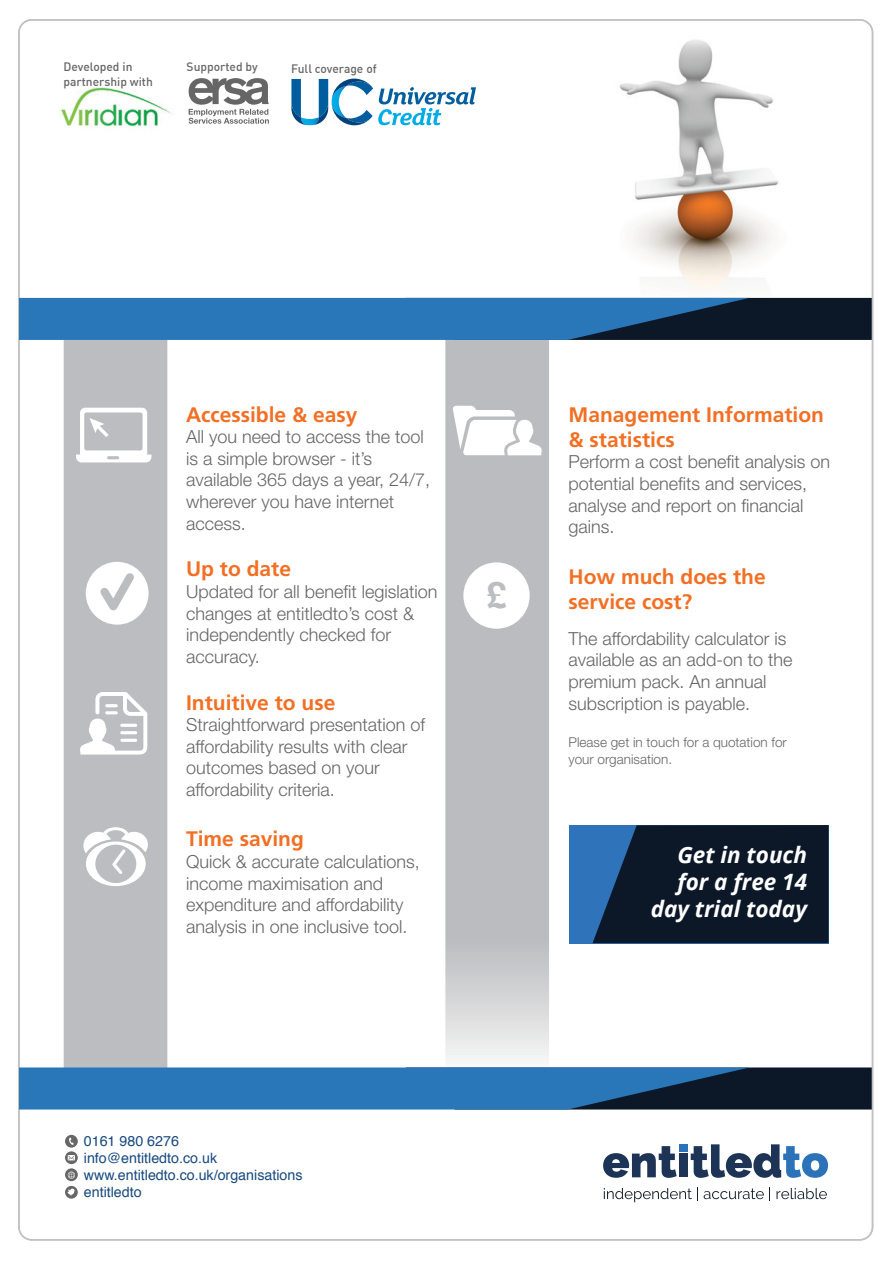
<style>
.page{position:relative;width:893px;height:1263px;background:#fff}
.page>*{position:absolute;margin:0;border:0;box-sizing:border-box;transform-origin:0 0}
.t1{font:700 36.6px "Helvetica";color:#bcbdc0}
.t2{font:italic 700 22.5px/27px "Open Sans";color:#fff;text-align:right}
.t3{font:700 21px/25.2px "Frutiger LT Std";color:#f26f24}
.t4{font:300 18px/21.6px "Helvetica Neue LT Std";color:#666}
.t5{font:14.25px/17.1px "Helvetica";color:#174a7f}
.t6{font:300 13.5px/16.2px "Helvetica Neue LT Std";color:#666}
.t7{font:500 12px "DIN";color:#666}
</style>
<div class="page">
<img style="left:557px;top:40px;width:297px;height:258px">
<svg style="left:445px;top:340px;width:104px;height:721px;background:#c0c1c4"></svg>
<div style="left:64px;top:320px;width:103px;height:768px;background:#bcbdc0;border-radius:9px"></div>
<svg style="left:80px;top:692px;width:67px;height:62px"></svg>
<svg style="left:86px;top:562px;width:63px;height:63px"></svg>
<svg style="left:83px;top:827px;width:65px;height:59px"></svg>
<svg style="left:76px;top:408px;width:75px;height:54px"></svg>
<svg style="left:453px;top:406px;width:89px;height:49px"></svg>
<svg style="left:463px;top:562px;width:67px;height:67px"></svg>
<div style="left:467px;top:566px;width:60px;height:60px;background:#fff;border-radius:50%"></div>
<div style="left:65px;top:1186px;width:13px;height:12px;background:#676666;border-radius:50%"></div>
<svg style="left:68px;top:1188px;width:7px;height:8px"></svg>
<div style="left:65px;top:1135px;width:13px;height:12px;background:#676666;border-radius:50%"></div>
<svg style="left:69px;top:1137px;width:5px;height:8px"></svg>
<svg style="left:65px;top:1168px;width:13px;height:13px"></svg>
<svg style="left:68px;top:1171px;width:7px;height:8px"></svg>
<svg style="left:65px;top:1151px;width:13px;height:13px"></svg>
<svg style="left:68px;top:1155px;width:7px;height:5px"></svg>
<svg style="left:19px;top:1067px;width:853px;height:42px;background:#236095"></svg>
<svg style="left:20px;top:298px;width:852px;height:42px;background:#225f94"></svg>
<div style="left:569px;top:825px;width:259px;height:118px;background:#2f74ba"></div>
<svg style="left:592px;top:825px;width:236px;height:118px;background:#0f2136"></svg>
<svg style="left:603px;top:1146px;width:74px;height:32px"></svg>
<div style="left:679px;top:1153px;width:9px;height:24px;background:#1d3457"></div>
<svg style="left:604px;top:1187px;width:94px;height:15px"></svg>
<svg style="left:704px;top:1187px;width:66px;height:14px"></svg>
<svg style="left:776px;top:1188px;width:51px;height:11px"></svg>
<div style="left:679px;top:1144px;width:9px;height:7px;background:#2c72b9"></div>
<svg style="left:691px;top:1144px;width:137px;height:34px"></svg>
<img style="left:61px;top:87px;width:112px;height:40px">
<svg style="left:189px;top:78px;width:80px;height:46px"></svg>
<svg style="left:291px;top:79px;width:185px;height:46px"></svg>
<p class="t7" style="left:64px;top:59px;width:70px">Developed in</p>
<p class="t7" style="left:187px;top:59px;width:73px">Supported by</p>
<p class="t7" style="left:64px;top:74px;width:91px">partnership with</p>
<p class="t7" style="left:291px;top:61px;width:87px">Full coverage of</p>
<p class="t3" style="left:186px;top:402px;width:173px">Accessible &amp; easy</p>
<p class="t4" style="left:186px;top:426px;width:246px">All you need to access the tool is a simple browser - it’s available 365 days a year, 24/7, wherever you have internet access.</p>
<p class="t3" style="left:186px;top:557px;width:107px">Up to date</p>
<p class="t4" style="left:186px;top:580px;width:253px">Updated for all benefit legislation changes at entitledto’s cost &amp; independently checked for accuracy.</p>
<p class="t3" style="left:186px;top:690px;width:151px">Intuitive to use</p>
<p class="t4" style="left:186px;top:714px;width:241px">Straightforward presentation of affordability results with clear outcomes based on your affordability criteria.</p>
<p class="t3" style="left:186px;top:827px;width:119px">Time saving</p>
<p class="t4" style="left:186px;top:850px;width:235px">Quick &amp; accurate calculations, income maximisation and expenditure and affordability analysis in one inclusive tool.</p>
<h1 class="t1" style="left:486px;top:565px;width:22px">£</h1>
<p class="t3" style="left:568px;top:402px;width:257px">Management Information &amp; statistics</p>
<p class="t4" style="left:568px;top:451px;width:263px">Perform a cost benefit analysis on potential benefits and services, analyse and report on financial gains.</p>
<p class="t3" style="left:568px;top:564px;width:199px">How much does the service cost?</p>
<p class="t4" style="left:568px;top:627px;width:226px">The affordability calculator is available as an add-on to the premium pack. An annual subscription is payable.</p>
<p class="t6" style="left:568px;top:734px;width:220px">Please get in touch for a quotation for your organisation.</p>
<p class="t2" style="left:651px;top:841px;width:158px">Get in touch for a free 14 day trial today</p>
<p class="t5" style="left:84px;top:1133px;width:220px">0161 980 6276 info@entitledto.co.uk www.entitledto.co.uk/organisations entitledto</p>
</div>
